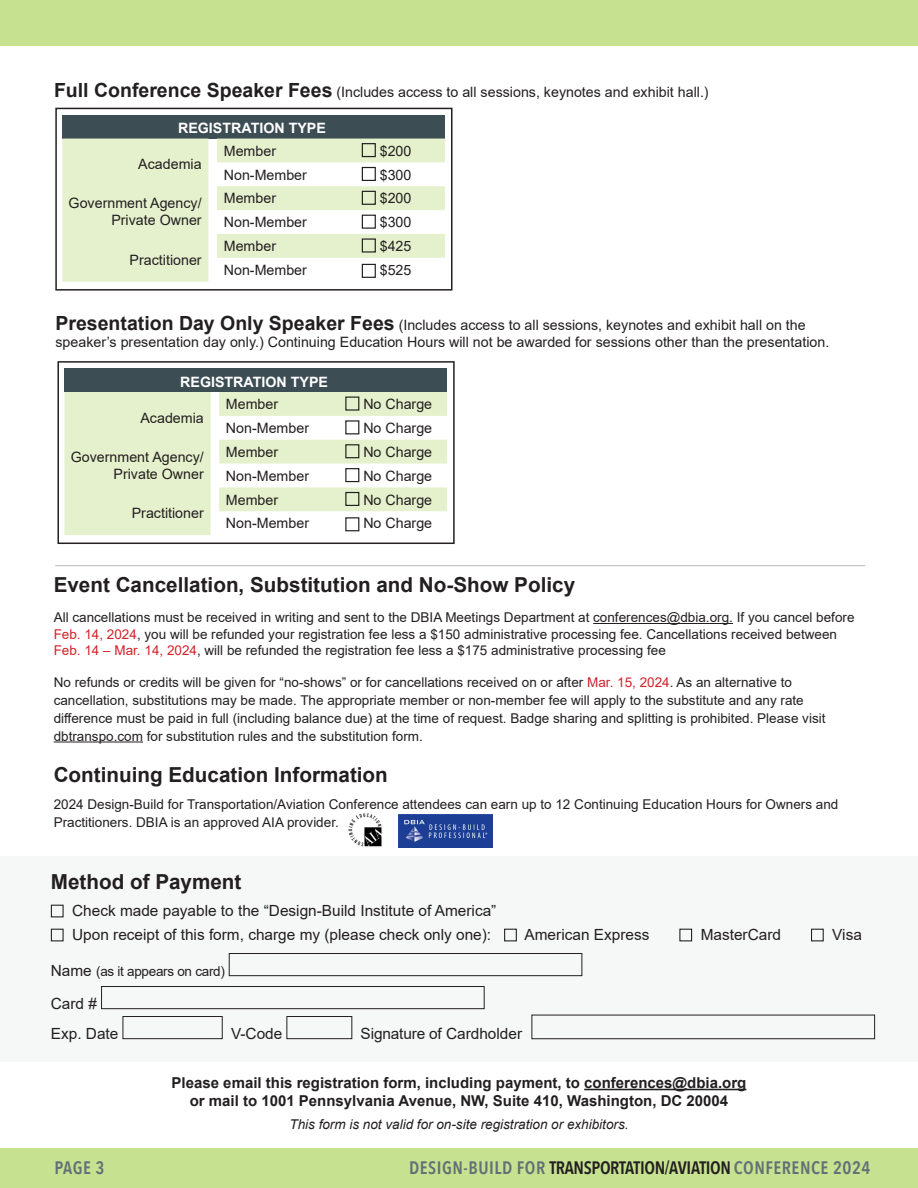
<style>
.page{position:relative;width:918px;height:1188px;background:#fff}
.page>*{position:absolute;margin:0;border:0;box-sizing:border-box;transform-origin:0 0}
.t1{font:700 20.7px "Arial";color:#231f20}
.t2{font:600 18px "Avenir Next Condensed";letter-spacing:.025em;color:#647076}
.Pa1{font:15.45px/24px "Arial";color:#231f20}
.t3{font:700 15px "Arial";color:#231f20}
.t4{font:14.25px/17.1px "Arial";color:#231f20;text-align:right}
.t5{font:700 14.25px "Arial";color:#fff}
.Pa1-2{font:13.5px/18px "Arial";color:#231f20}
.t6{font:italic 13.5px "Arial";color:#231f20}
.Pa1-3{font:13.5px "Arial";letter-spacing:-.02em;color:#231f20}
.s1{font-weight:700;font-size:19.5px}
.s2{color:#d1232a}
.s3{font-size:15.45px}
.s4{color:#231f20}
</style>
<div class="page">
<hr style="left:593px;top:623px;width:140px;height:1px;background:#231f20">
<hr style="left:54px;top:742px;width:89px;height:1px;background:#231f20">
<div style="left:0;top:856px;width:918px;height:206px;background:#f6f7f7"></div>
<div style="left:51px;top:905px;width:13px;height:12px;border:1px solid #231f20"></div>
<div style="left:51px;top:929px;width:13px;height:12px;border:1px solid #231f20"></div>
<div style="left:504px;top:929px;width:13px;height:12px;border:1px solid #231f20"></div>
<div style="left:679px;top:929px;width:13px;height:12px;border:1px solid #231f20"></div>
<div style="left:811px;top:929px;width:13px;height:12px;border:1px solid #231f20"></div>
<div style="left:229px;top:953px;width:353px;height:23px;border:1px solid #231f20"></div>
<div style="left:101px;top:986px;width:383px;height:23px;border:1px solid #231f20"></div>
<div style="left:123px;top:1016px;width:99px;height:23px;border:1px solid #231f20"></div>
<div style="left:287px;top:1016px;width:65px;height:23px;border:1px solid #231f20"></div>
<div style="left:532px;top:1015px;width:343px;height:24px;border:1px solid #231f20"></div>
<hr style="left:584px;top:1089px;width:162px;height:1px;background:#231f20">
<hr style="left:55px;top:565px;width:810px;height:1px;background:#231f20">
<img style="left:348px;top:813px;width:34px;height:34px">
<img style="left:399px;top:815px;width:93px;height:33px">
<div style="left:55px;top:108px;width:398px;height:183px;border:2px solid #231f20"></div>
<div style="left:62px;top:115px;width:383px;height:24px;background:#3d4d54"></div>
<svg style="left:62px;top:139px;width:383px;height:143px;fill:#e5f1cd"></svg>
<div style="left:362px;top:143px;width:14px;height:14px;border:1px solid #231f20"></div>
<div style="left:362px;top:167px;width:14px;height:14px;border:1px solid #231f20"></div>
<div style="left:362px;top:191px;width:14px;height:14px;border:1px solid #231f20"></div>
<div style="left:362px;top:215px;width:14px;height:14px;border:1px solid #231f20"></div>
<div style="left:362px;top:238px;width:14px;height:15px;border:1px solid #231f20"></div>
<div style="left:362px;top:264px;width:14px;height:14px;border:1px solid #231f20"></div>
<div style="left:57px;top:361px;width:398px;height:183px;border:2px solid #231f20"></div>
<div style="left:64px;top:368px;width:383px;height:24px;background:#3d4d54"></div>
<svg style="left:64px;top:392px;width:383px;height:143px;fill:#e5f1cd"></svg>
<div style="left:345px;top:397px;width:14px;height:14px;border:1px solid #231f20"></div>
<div style="left:345px;top:420px;width:14px;height:14px;border:1px solid #231f20"></div>
<div style="left:345px;top:444px;width:14px;height:14px;border:1px solid #231f20"></div>
<div style="left:345px;top:468px;width:14px;height:14px;border:1px solid #231f20"></div>
<div style="left:345px;top:492px;width:14px;height:14px;border:1px solid #231f20"></div>
<div style="left:345px;top:517px;width:14px;height:14px;border:1px solid #231f20"></div>
<p class="t4" style="left:54px;top:83px;width:656px"><span class="s1">Full Conference Speaker Fees</span> (Includes access to all sessions, keynotes and exhibit hall.)</p>
<p class="t5" style="left:178px;top:118px;width:149px">REGISTRATION TYPE</p>
<p class="t4" style="left:138px;top:156px;width:65px">Academia</p>
<p class="t4" style="left:224px;top:142px;width:54px">Member</p>
<p class="t4" style="left:380px;top:142px;width:33px">$200</p>
<p class="t4" style="left:224px;top:166px;width:85px">Non-Member</p>
<p class="t4" style="left:380px;top:166px;width:33px">$300</p>
<p class="t4" style="left:69px;top:195px;width:135px">Government Agency/<br>Private Owner</p>
<p class="t4" style="left:224px;top:190px;width:54px">Member</p>
<p class="t4" style="left:380px;top:190px;width:33px">$200</p>
<p class="t4" style="left:224px;top:214px;width:85px">Non-Member</p>
<p class="t4" style="left:380px;top:214px;width:33px">$300</p>
<p class="t4" style="left:224px;top:237px;width:54px">Member</p>
<p class="t4" style="left:380px;top:237px;width:33px">$425</p>
<p class="t4" style="left:224px;top:261px;width:85px">Non-Member</p>
<p class="t4" style="left:380px;top:261px;width:33px">$525</p>
<p class="t4" style="left:56px;top:316px;width:775px;text-align:left"><span class="s1">Presentation Day Only Speaker Fees</span> (Includes access to all sessions, keynotes and exhibit hall on the speaker’s presentation day only.) Continuing Education Hours will not be awarded for sessions other than the presentation.</p>
<p class="t5" style="left:180px;top:372px;width:149px">REGISTRATION TYPE</p>
<p class="t4" style="left:140px;top:409px;width:65px">Academia</p>
<p class="t4" style="left:130px;top:251px;width:74px">Practitioner</p>
<p class="t4" style="left:226px;top:395px;width:54px">Member</p>
<p class="t4" style="left:363px;top:395px;width:70px">No Charge</p>
<p class="t4" style="left:226px;top:419px;width:85px">Non-Member</p>
<p class="t4" style="left:363px;top:419px;width:70px">No Charge</p>
<p class="t4" style="left:71px;top:448px;width:135px">Government Agency/<br>Private Owner</p>
<p class="t4" style="left:226px;top:443px;width:54px">Member</p>
<p class="t4" style="left:363px;top:443px;width:70px">No Charge</p>
<p class="t4" style="left:226px;top:467px;width:85px">Non-Member</p>
<p class="t4" style="left:363px;top:467px;width:70px">No Charge</p>
<p class="t4" style="left:132px;top:504px;width:74px">Practitioner</p>
<p class="t4" style="left:226px;top:491px;width:54px">Member</p>
<p class="t4" style="left:363px;top:491px;width:70px">No Charge</p>
<p class="t4" style="left:226px;top:515px;width:85px">Non-Member</p>
<p class="t4" style="left:363px;top:515px;width:70px">No Charge</p>
<p class="t1" style="left:54px;top:570px;width:523px">Event Cancellation, Substitution and No-Show Policy</p>
<p class="Pa1-2" style="left:54px;top:609px;width:802px;line-height:16.5px">All cancellations must be received in writing and sent to the DBIA Meetings Department at conferences@dbia.org. If you cancel before<br><span class="s2">Feb. 14, 2024</span>, you will be refunded your registration fee less a $150 administrative processing fee. Cancellations received between<br><span class="s2">Feb. 14 – Mar. 14, 2024</span>, will be refunded the registration fee less a $175 administrative processing fee</p>
<p class="Pa1-2" style="left:54px;top:673px;width:773px">No refunds or credits will be given for “no-shows” or for cancellations received on or after <span class="s2">Mar. 15, 2024</span>. As an alternative to cancellation, substitutions may be made. The appropriate member or non-member fee will apply to the substitute and any rate difference must be paid in full (including balance due) at the time of request. Badge sharing and splitting is prohibited. Please visit dbtranspo.com for substitution rules and the substitution form.</p>
<p class="t1" style="left:54px;top:760px;width:336px">Continuing Education Information</p>
<p class="Pa1-2" style="left:54px;top:795px;width:786px">2024 Design-Build for Transportation/Aviation Conference attendees can earn up to 12 Continuing Education Hours for Owners and<br>Practitioners. DBIA is an approved AIA provider.</p>
<p class="t1" style="left:51px;top:867px;width:192px">Method of Payment</p>
<p class="Pa1" style="left:72px;top:898px;width:426px">Check made payable to the “Design-Build Institute of America”<br>Upon receipt of this form, charge my (please check only one):</p>
<p class="Pa1" style="left:525px;top:922px;width:126px">American Express</p>
<p class="Pa1" style="left:701px;top:922px;width:82px">MasterCard</p>
<p class="Pa1" style="left:832px;top:922px;width:31px">Visa</p>
<p class="Pa1-3" style="left:51px;top:962px;width:176px"><span class="s3">Name</span> (as it appears on card)</p>
<p class="Pa1" style="left:51px;top:991px;width:48px">Card #</p>
<p class="Pa1" style="left:51px;top:1021px;width:69px">Exp. Date</p>
<p class="Pa1" style="left:231px;top:1021px;width:53px">V-Code</p>
<p class="Pa1" style="left:361px;top:1021px;width:163px">Signature of Cardholder</p>
<p class="t3" style="left:172px;top:1072px;width:576px">Please email this registration form, including payment, to conferences@dbia.org</p>
<p class="t3" style="left:190px;top:1090px;width:540px">or mail to 1001 Pennsylvania Avenue, NW, Suite 410, Washington, DC 20004</p>
<p class="t6" style="left:289px;top:1115px;width:341px">This form is not valid for on-site registration or exhibitors.</p>
<p class="t2" style="left:55px;top:1152px;width:52px">PAGE 3</p>
<p class="t2" style="left:409px;top:1152px;width:463px">DESIGN-BUILD FOR <span class="s4">TRANSPORTATION/AVIATION</span> CONFERENCE 2024</p>
</div>
